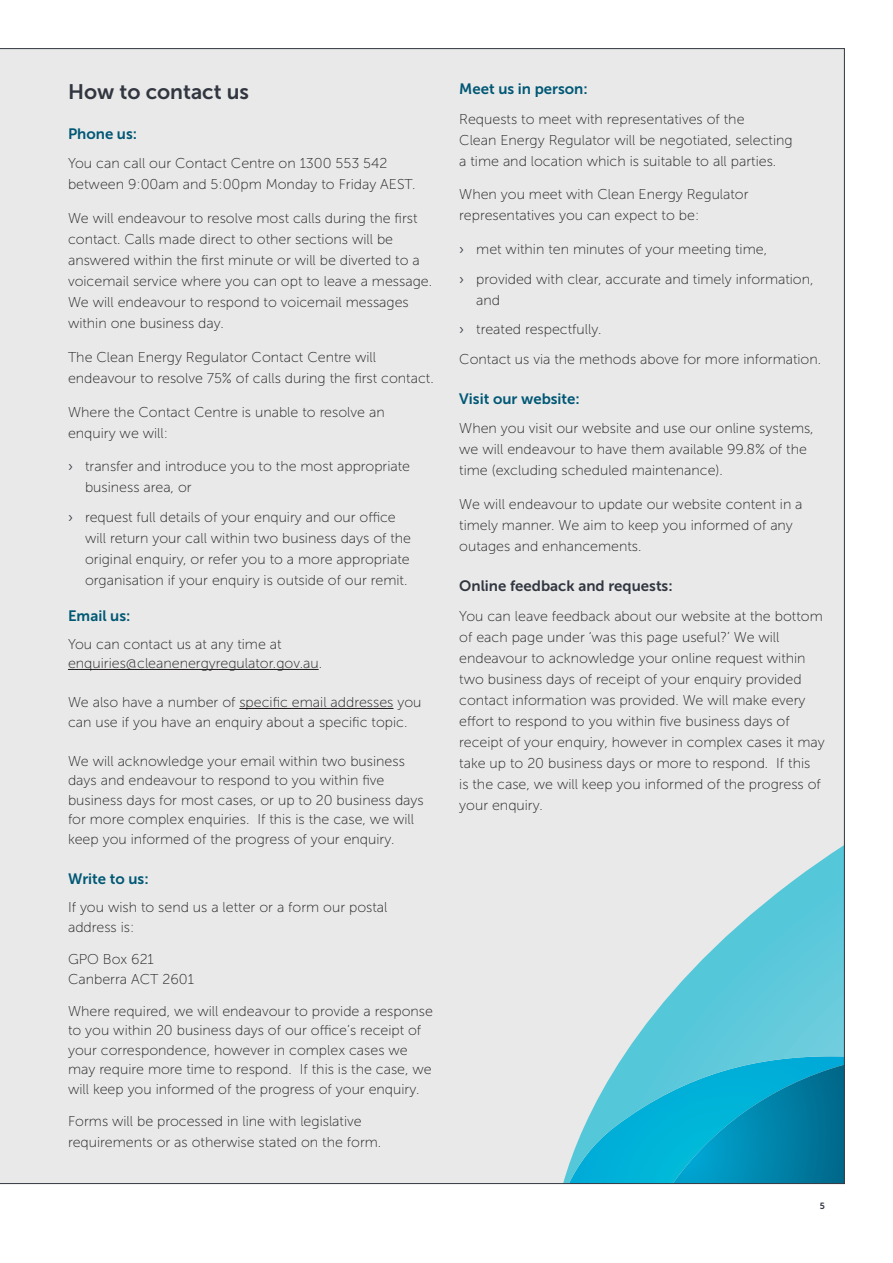
<style>
.page{position:relative;width:893px;height:1263px;background:#fff}
.page>*{position:absolute;margin:0;border:0;box-sizing:border-box;transform-origin:0 0}
.t1{font:21px "Museo Sans 700";color:#323640}
.t2{font:15px "Museo Sans 700";color:#005775}
.t3{font:15px "Museo Sans 700";color:#323640}
.t4{font:14.25px/21px "Museo Sans 100";color:#231f20}
.t5{font:9px "Museo Sans 700";color:#323640}
.s1{font-family:"Museo Sans 300";color:#323640}
</style>
<div class="page">
<div style="left:0;top:48px;width:845px;height:1136px;background:#e8e9e8"></div>
<hr style="left:68px;top:669px;width:251px;height:1px;background:#231f20">
<hr style="left:239px;top:708px;width:154px;height:1px;background:#231f20">
<h1 class="t1" style="left:68px;top:80px;width:182px">How to contact us</h1>
<p class="t2" style="left:68px;top:125px;width:71px">Phone us:</p>
<p class="t4" style="left:68px;top:153px;width:349px">You can call our Contact Centre on 1300 553 542 between 9:00am and 5:00pm Monday to Friday AEST.</p>
<p class="t4" style="left:68px;top:208px;width:366px">We will endeavour to resolve most calls during the first contact. Calls made direct to other sections will be answered within the first minute or will be diverted to a voicemail service where you can opt to leave a message.<br>We will endeavour to respond to voicemail messages within one business day.</p>
<p class="t4" style="left:68px;top:346px;width:367px">The Clean Energy Regulator Contact Centre will endeavour to resolve 75% of calls during the first contact.</p>
<p class="t4" style="left:68px;top:401px;width:318px">Where the Contact Centre is unable to resolve an enquiry we will:</p>
<p class="t4" style="left:85px;top:456px;width:327px;text-indent:-17px"><span class="s1">›</span> transfer and introduce you to the most appropriate business area, or</p>
<p class="t4" style="left:85px;top:507px;width:328px;text-indent:-17px"><span class="s1">›</span> request full details of your enquiry and our office will return your call within two business days of the original enquiry, or refer you to a more appropriate organisation if your enquiry is outside of our remit.</p>
<p class="t2" style="left:68px;top:607px;width:64px">Email us:</p>
<p class="t4" style="left:68px;top:634px;width:255px;line-height:19.5px">You can contact us at any time at enquiries@cleanenergyregulator.gov.au.</p>
<p class="t4" style="left:68px;top:692px;width:355px;line-height:19.5px">We also have a number of specific email addresses you can use if you have an enquiry about a specific topic.</p>
<p class="t4" style="left:68px;top:751px;width:357px;line-height:19.5px">We will acknowledge your email within two business days and endeavour to respond to you within five business days for most cases, or up to 20 business days for more complex enquiries. If this is the case, we will keep you informed of the progress of your enquiry.</p>
<p class="t2" style="left:68px;top:871px;width:82px">Write to us:</p>
<p class="t4" style="left:68px;top:898px;width:321px;line-height:19.5px">If you wish to send us a letter or a form our postal address is:</p>
<p class="t4" style="left:68px;top:950px;width:127px;line-height:19.5px">GPO Box 621<br>Canberra ACT 2601</p>
<p class="t4" style="left:68px;top:1001px;width:366px;line-height:19.5px">Where required, we will endeavour to provide a response to you within 20 business days of our office’s receipt of your correspondence, however in complex cases we may require more time to respond. If this is the case, we will keep you informed of the progress of your enquiry.</p>
<p class="t4" style="left:68px;top:1111px;width:315px">Forms will be processed in line with legislative requirements or as otherwise stated on the form.</p>
<p class="t2" style="left:459px;top:81px;width:130px">Meet us in person:</p>
<p class="t4" style="left:459px;top:108px;width:335px">Requests to meet with representatives of the<br>Clean Energy Regulator will be negotiated, selecting a time and location which is suitable to all parties.</p>
<p class="t4" style="left:459px;top:184px;width:291px">When you meet with Clean Energy Regulator representatives you can expect to be:</p>
<p class="t4" style="left:459px;top:235px;width:356px;line-height:29.5px"><span class="s1">›</span> met within ten minutes of your meeting time,<br><span class="s1">›</span> provided with clear, accurate and timely information,</p>
<p class="t4" style="left:459px;top:285px;width:363px;line-height:29.5px;text-indent:17px">and<br><span class="s1">›</span> treated respectfully.<br>Contact us via the methods above for more information.</p>
<p class="t2" style="left:459px;top:390px;width:122px">Visit our website:</p>
<p class="t4" style="left:459px;top:418px;width:356px">When you visit our website and use our online systems, we will endeavour to have them available 99.8% of the time (excluding scheduled maintenance).</p>
<p class="t4" style="left:459px;top:494px;width:345px">We will endeavour to update our website content in a timely manner. We aim to keep you informed of any outages and enhancements.</p>
<p class="t3" style="left:459px;top:577px;width:215px">Online feedback and requests:</p>
<p class="t4" style="left:459px;top:605px;width:367px">You can leave feedback about our website at the bottom of each page under ‘was this page useful?’ We will endeavour to acknowledge your online request within two business days of receipt of your enquiry provided contact information was provided. We will make every effort to respond to you within five business days of receipt of your enquiry, however in complex cases it may take up to 20 business days or more to respond. If this<br>is the case, we will keep you informed of the progress of your enquiry.</p>
<p class="t5" style="left:820px;top:1201px;width:7px">5</p>
</div>
